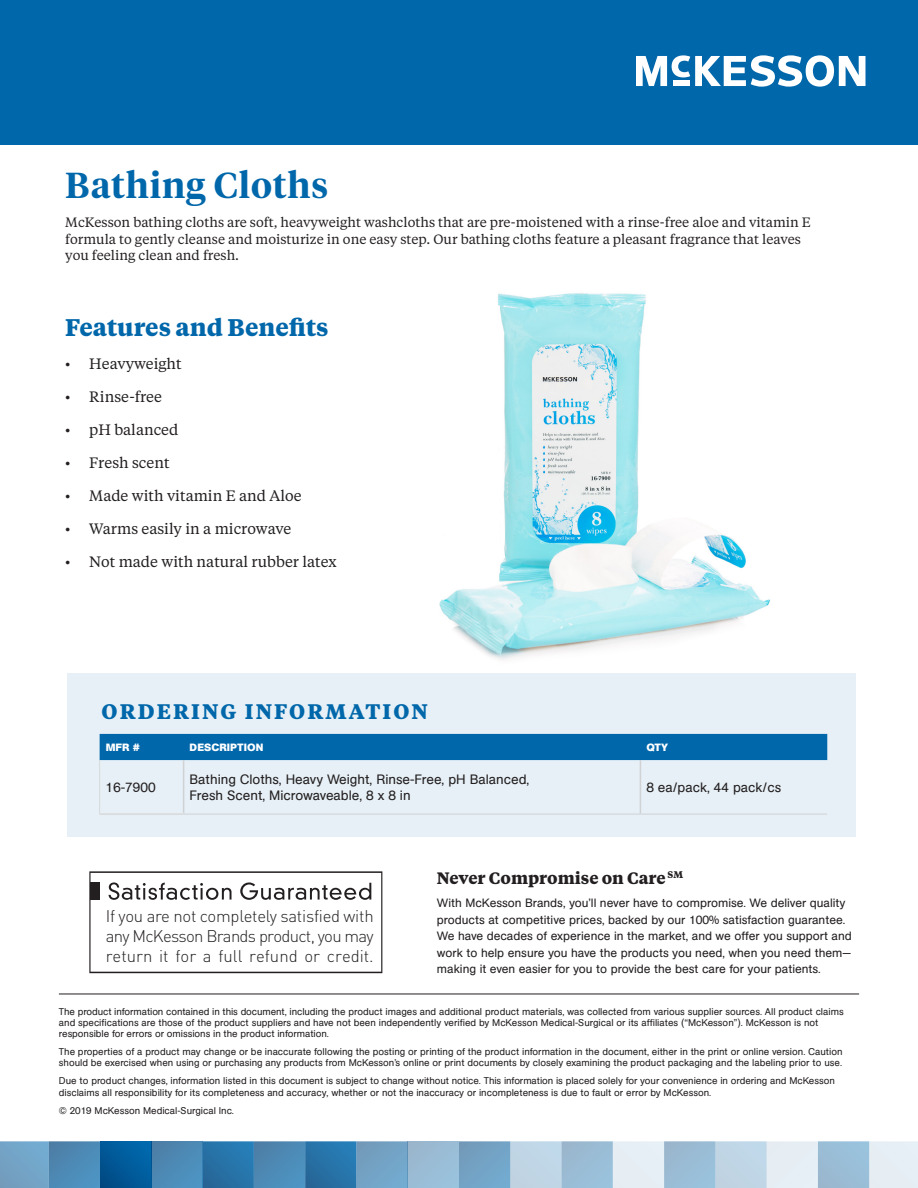
<style>
.page{position:relative;width:918px;height:1188px;background:#fff}
.page>*{position:absolute;margin:0;border:0;box-sizing:border-box;transform-origin:0 0}
.t1{font:600 36px "Tiempos Headline";letter-spacing:.025em;color:#0067aa}
.t2{font:700 24px "Tiempos Text";color:#0067aa}
.t3{font:700 21px "Tiempos Text";letter-spacing:.1em;color:#0067aa}
.t4{font:300 16.8px/20.1px "DINOT";color:#231f20;text-align:justify}
.t5{font:700 16.5px "Tiempos Text";color:#231f20}
.t6{font:15px "Tiempos Text";color:#231f20}
.t7{font:13.5px/16.2px "Tiempos Text";color:#231f20}
.t8{font:13.5px/16.2px "AG Book Pro";color:#231f20}
.t9{font:12px/16.5px "AG Book Pro";color:#231f20}
.t10{font:700 10.5px "AG Book Pro";letter-spacing:.01em;color:#fff}
.t11{font:9.75px/11.2px "AG Book Pro";color:#231f20}
</style>
<div class="page">
<div style="left:67px;top:674px;width:788px;height:163px;background:#e6f0f6"></div>
<svg style="left:0;top:1141px;width:100px;height:47px;background:#6097be"></svg>
<div style="left:100px;top:1141px;width:51px;height:47px;background:linear-gradient(to right,#01508c,#0065a7)"></div>
<div style="left:151px;top:1141px;width:52px;height:47px;background:linear-gradient(to right,#4d83ac,#4d91bf)"></div>
<svg style="left:203px;top:1141px;width:205px;height:47px;background:#4585b3"></svg>
<div style="left:408px;top:1141px;width:51px;height:47px;background:#9abdd5"></div>
<svg style="left:459px;top:1141px;width:459px;height:47px;background:#b7d0e1"></svg>
<div style="left:0;top:0;width:918px;height:145px;background:#0067aa"></div>
<svg style="left:636px;top:55px;width:229px;height:32px"></svg>
<div style="left:100px;top:734px;width:727px;height:26px;background:#0067aa"></div>
<hr style="left:184px;top:814px;width:456px;height:1px;background:#d1d2d4">
<hr style="left:640px;top:814px;width:187px;height:1px;background:#d1d2d4">
<hr style="left:183px;top:760px;width:1px;height:53px;background:#d1d2d4">
<hr style="left:640px;top:760px;width:1px;height:54px;background:#d1d2d4">
<hr style="left:99px;top:760px;width:1px;height:53px;background:#d9d9d9">
<hr style="left:99px;top:813px;width:85px;height:2px;background:#d9d9d9">
<hr style="left:59px;top:994px;width:800px;height:1px;background:#231f20">
<svg style="left:89px;top:871px;width:293px;height:102px"></svg>
<div style="left:90px;top:882px;width:10px;height:18px;background:#231f20"></div>
<img style="left:439px;top:293px;width:331px;height:367px">
<p class="t1" style="left:65px;top:160px;width:264px">Bathing Cloths</p>
<p class="t7" style="left:65px;top:214px;width:747px">McKesson bathing cloths are soft, heavyweight washcloths that are pre-moistened with a rinse-free aloe and vitamin E formula to gently cleanse and moisturize in one easy step. Our bathing cloths feature a pleasant fragrance that leaves you feeling clean and fresh.</p>
<p class="t2" style="left:65px;top:310px;width:265px">Features and Benefits</p>
<p class="t6" style="left:65px;top:354px;width:118px">• Heavyweight</p>
<p class="t6" style="left:65px;top:387px;width:98px">• Rinse-free</p>
<p class="t6" style="left:65px;top:420px;width:115px">• pH balanced</p>
<p class="t6" style="left:65px;top:453px;width:106px">• Fresh scent</p>
<p class="t6" style="left:65px;top:486px;width:238px">• Made with vitamin E and Aloe</p>
<p class="t6" style="left:65px;top:519px;width:228px">• Warms easily in a microwave</p>
<p class="t6" style="left:65px;top:552px;width:273px">• Not made with natural rubber latex</p>
<p class="t3" style="left:102px;top:696px;width:328px">ORDERING INFORMATION</p>
<p class="t10" style="left:106px;top:740px;width:36px">MFR #</p>
<p class="t10" style="left:190px;top:740px;width:75px">DESCRIPTION</p>
<p class="t10" style="left:646px;top:740px;width:23px">QTY</p>
<p class="t8" style="left:106px;top:779px;width:51px">16-7900</p>
<p class="t8" style="left:190px;top:771px;width:341px">Bathing Cloths, Heavy Weight, Rinse-Free, pH Balanced,<br>Fresh Scent, Microwaveable, 8 x 8 in</p>
<p class="t8" style="left:646px;top:779px;width:136px">8 ea/pack, 44 pack/cs</p>
<p class="t5" style="left:437px;top:866px;width:248px">Never Compromise on Care <sup>SM</sup></p>
<p class="t4" style="left:106px;top:906px;width:269px">If you are not completely satisfied with any McKesson Brands product, you may return it for a full refund or credit.</p>
<p class="t9" style="left:437px;top:894px;width:416px">With McKesson Brands, you’ll never have to compromise. We deliver quality products at competitive prices, backed by our 100% satisfaction guarantee.<br>We have decades of experience in the market, and we offer you support and work to help ensure you have the products you need, when you need them— making it even easier for you to provide the best care for your patients.</p>
<p class="t11" style="left:59px;top:1005px;width:786px">The product information contained in this document, including the product images and additional product materials, was collected from various supplier sources. All product claims and specifications are those of the product suppliers and have not been independently verified by McKesson Medical-Surgical or its affiliates (“McKesson”). McKesson is not responsible for errors or omissions in the product information.</p>
<p class="t11" style="left:59px;top:1046px;width:785px">The properties of a product may change or be inaccurate following the posting or printing of the product information in the document, either in the print or online version. Caution should be exercised when using or purchasing any products from McKesson’s online or print documents by closely examining the product packaging and the labeling prior to use.</p>
<p class="t11" style="left:59px;top:1075px;width:777px">Due to product changes, information listed in this document is subject to change without notice. This information is placed solely for your convenience in ordering and McKesson disclaims all responsibility for its completeness and accuracy, whether or not the inaccuracy or incompleteness is due to fault or error by McKesson.</p>
<p class="t11" style="left:59px;top:1104px;width:177px">© 2019 McKesson Medical-Surgical Inc.</p>
</div>
